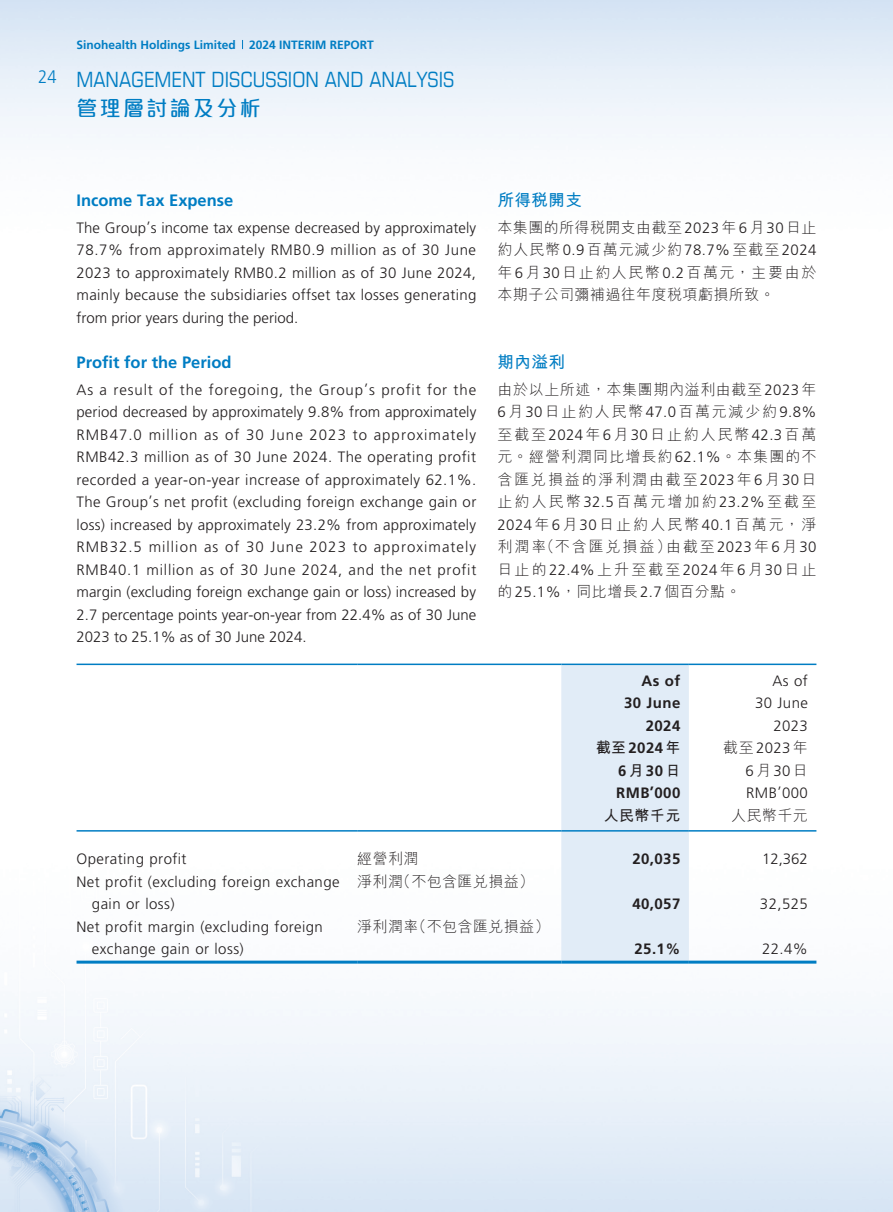
<style>
.page{position:relative;width:893px;height:1212px;background:#fff}
.page>*{position:absolute;margin:0;border:0;box-sizing:border-box;transform-origin:0 0}
.t1{font:condensed 21px "Eurostile LT Std";color:#007dc3}
.t2{font:500 21px "M Elle HK";letter-spacing:.11em;color:#007dc3}
.t3{font:300 18.15px "Frutiger LT Std";color:#007dc3;scale:.91 1}
._4__副標題{font:700 16.5px "Frutiger LT Std";color:#007dc3}
._9___副標題---C{font:700 16.5px "M Hei HK";letter-spacing:.03em;color:#007dc3}
._1__內文{font:300 15px/22.5px "Frutiger LT Std";color:#231f20;text-align:justify}
._6__內文---C{font:300 15px/22.5px "M Hei HK";letter-spacing:.07em;color:#231f20;text-align:justify}
._6__內文---C-2{font:300 15px "Frutiger LT Std";letter-spacing:.03em;color:#231f20}
._6__內文---C-3{font:700 15px "Frutiger LT Std";letter-spacing:.03em;color:#231f20}
._6__內文---C-4{font:300 15px "M Hei HK";letter-spacing:.03em;color:#231f20}
._6__內文---C-5{font:700 15px "M Hei HK";letter-spacing:.03em;color:#231f20}
.t4{font:700 12px "Frutiger LT Std";color:#007dc3}
.s1{font-family:"Frutiger LT Std"}
.s2{font-family:"M Hei HK"}
</style>
<div class="page">
<img style="left:0;top:0;width:892px;height:1212px">
<div style="left:561px;top:665px;width:128px;height:295px;background:#e1ecf7"></div>
<hr style="left:77px;top:663px;width:280px;height:2px;background:#007dc3">
<hr style="left:357px;top:663px;width:204px;height:2px;background:#007dc3">
<hr style="left:561px;top:663px;width:128px;height:2px;background:#007dc3">
<hr style="left:689px;top:663px;width:127px;height:2px;background:#007dc3">
<hr style="left:77px;top:830px;width:280px;height:1px;background:#007dc3">
<hr style="left:357px;top:830px;width:204px;height:1px;background:#007dc3">
<hr style="left:561px;top:830px;width:128px;height:1px;background:#007dc3">
<hr style="left:689px;top:830px;width:127px;height:1px;background:#007dc3">
<hr style="left:77px;top:960px;width:280px;height:3px;background:#007dc3">
<hr style="left:357px;top:960px;width:204px;height:3px;background:#007dc3">
<hr style="left:561px;top:960px;width:128px;height:3px;background:#007dc3">
<hr style="left:689px;top:960px;width:127px;height:3px;background:#007dc3">
<p class="t3" style="left:38px;top:67px;width:22px">24</p>
<p class="t4" style="left:77px;top:38px;width:299px">Sinohealth Holdings Limited 2024 INTERIM REPORT</p>
<h1 class="t1" style="left:77px;top:67px;width:379px">MANAGEMENT DISCUSSION AND ANALYSIS</h1>
<h1 class="t2" style="left:77px;top:98px;width:186px">管理層討論及分析</h1>
<p class="_4__副標題" style="left:77px;top:191px;width:158px">Income Tax Expense</p>
<p class="_1__內文" style="left:77px;top:217px;width:401px">The Group’s income tax expense decreased by approximately 78.7% from approximately RMB0.9 million as of 30 June 2023 to approximately RMB0.2 million as of 30 June 2024, mainly because the subsidiaries offset tax losses generating from prior years during the period.</p>
<p class="_4__副標題" style="left:77px;top:352px;width:156px">Profit for the Period</p>
<p class="_1__內文" style="left:77px;top:378px;width:401px">As a result of the foregoing, the Group’s profit for the period decreased by approximately 9.8% from approximately RMB47.0 million as of 30 June 2023 to approximately RMB42.3 million as of 30 June 2024. The operating profit recorded a year-on-year increase of approximately 62.1%.<br>The Group’s net profit (excluding foreign exchange gain or loss) increased by approximately 23.2% from approximately RMB32.5 million as of 30 June 2023 to approximately RMB40.1 million as of 30 June 2024, and the net profit margin (excluding foreign exchange gain or loss) increased by 2.7 percentage points year-on-year from 22.4% as of 30 June 2023 to 25.1% as of 30 June 2024.</p>
<p class="_9___副標題---C" style="left:497px;top:188px;width:86px">所得稅開支</p>
<p class="_6__內文---C" style="left:497px;top:216px;width:320px">本集團的所得稅開支由截至<span class="s1">2023</span>年<span class="s1">6</span>月<span class="s1">30</span>日止約人民幣<span class="s1">0.9</span>百萬元減少約<span class="s1">78.7%</span>至截至<span class="s1">2024</span>年<span class="s1">6</span>月<span class="s1">30</span>日止約人民幣<span class="s1">0.2</span>百萬元，主要由於本期子公司彌補過往年度稅項虧損所致。</p>
<p class="_9___副標題---C" style="left:497px;top:350px;width:69px">期內溢利</p>
<p class="_6__內文---C" style="left:497px;top:378px;width:320px">由於以上所述，本集團期內溢利由截至<span class="s1">2023</span>年<span class="s1">6</span>月<span class="s1">30</span>日止約人民幣<span class="s1">47.0</span>百萬元減少約<span class="s1">9.8%</span>至截至<span class="s1">2024</span>年<span class="s1">6</span>月<span class="s1">30</span>日止約人民幣<span class="s1">42.3</span>百萬元。經營利潤同比增長約<span class="s1">62.1%</span>。本集團的不含匯兌損益的淨利潤由截至<span class="s1">2023</span>年<span class="s1">6</span>月<span class="s1">30</span>日止約人民幣<span class="s1">32.5</span>百萬元增加約<span class="s1">23.2%</span>至截至<span class="s1">2024</span>年<span class="s1">6</span>月<span class="s1">30</span>日止約人民幣<span class="s1">40.1</span>百萬元，淨利潤率（不含匯兌損益）由截至<span class="s1">2023</span>年<span class="s1">6</span>月<span class="s1">30</span>日止的<span class="s1">22.4%</span>上升至截至<span class="s1">2024</span>年<span class="s1">6</span>月<span class="s1">30</span>日止的<span class="s1">25.1%</span>，同比增長<span class="s1">2.7</span>個百分點。</p>
<p class="_6__內文---C-3" style="left:642px;top:672px;width:40px">As of</p>
<p class="_6__內文---C-3" style="left:624px;top:694px;width:58px">30 June</p>
<p class="_6__內文---C-3" style="left:646px;top:717px;width:36px">2024</p>
<p class="_6__內文---C-3" style="left:596px;top:739px;width:86px"><span class="s2">截至</span>2024<span class="s2">年</span></p>
<p class="_6__內文---C-3" style="left:618px;top:762px;width:64px">6<span class="s2">月</span>30<span class="s2">日</span></p>
<p class="_6__內文---C-2" style="left:772px;top:672px;width:37px">As of</p>
<p class="_6__內文---C-2" style="left:755px;top:694px;width:54px">30 June</p>
<p class="_6__內文---C-2" style="left:773px;top:717px;width:36px">2023</p>
<p class="_6__內文---C-2" style="left:723px;top:739px;width:86px"><span class="s2">截至</span>2023<span class="s2">年</span></p>
<p class="_6__內文---C-2" style="left:746px;top:762px;width:64px">6<span class="s2">月</span>30<span class="s2">日</span></p>
<p class="_6__內文---C-3" style="left:616px;top:784px;width:66px">RMB’000</p>
<p class="_6__內文---C-2" style="left:746px;top:784px;width:63px">RMB’000</p>
<p class="_6__內文---C-5" style="left:604px;top:804px;width:78px">人民幣千元</p>
<p class="_6__內文---C" style="left:731px;top:804px;width:78px">人民幣千元</p>
<p class="_6__內文---C-2" style="left:77px;top:850px;width:112px">Operating profit</p>
<p class="_6__內文---C" style="left:357px;top:847px;width:63px">經營利潤</p>
<p class="_6__內文---C-3" style="left:632px;top:850px;width:49px">20,035</p>
<p class="_1__內文" style="left:762px;top:848px;width:47px">12,362</p>
<p class="_6__內文---C-2" style="left:77px;top:873px;width:265px">Net profit (excluding foreign exchange</p>
<p class="_6__內文---C-2" style="left:92px;top:895px;width:84px">gain or loss)</p>
<p class="_6__內文---C-4" style="left:357px;top:873px;width:179px">淨利潤（不包含匯兌損益）</p>
<p class="_6__內文---C-3" style="left:632px;top:895px;width:49px">40,057</p>
<p class="_6__內文---C-2" style="left:760px;top:895px;width:49px">32,525</p>
<p class="_6__內文---C-2" style="left:77px;top:918px;width:248px">Net profit margin (excluding foreign</p>
<p class="_6__內文---C-2" style="left:92px;top:940px;width:153px">exchange gain or loss)</p>
<p class="_6__內文---C-4" style="left:357px;top:918px;width:194px">淨利潤率（不包含匯兌損益）</p>
<p class="_6__內文---C-3" style="left:634px;top:940px;width:47px">25.1%</p>
<p class="_6__內文---C-2" style="left:762px;top:940px;width:47px">22.4%</p>
</div>
